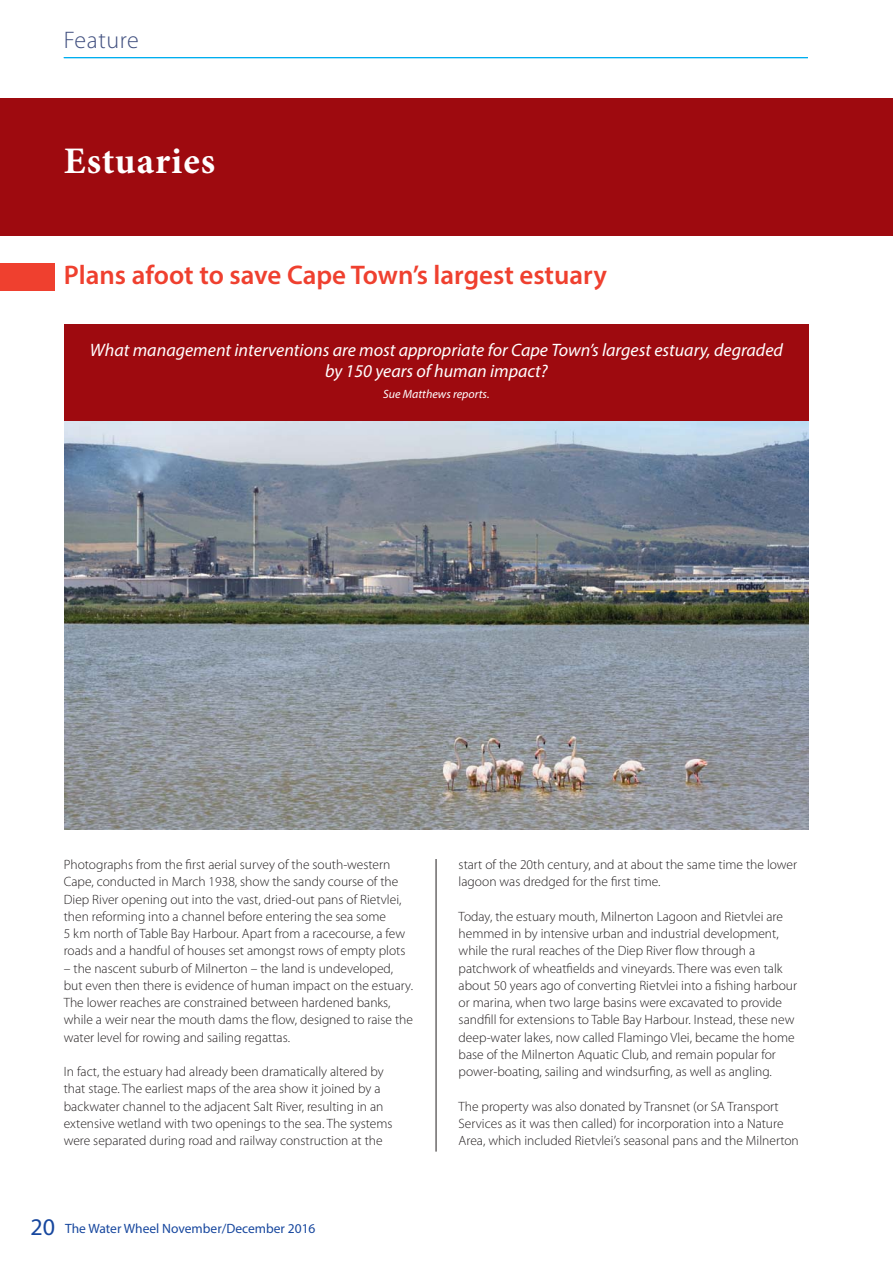
<style>
.page{position:relative;width:893px;height:1263px;background:#fff}
.page>*{position:absolute;margin:0;border:0;box-sizing:border-box;transform-origin:0 0}
.t1{font:700 37.5px "Minion Pro";letter-spacing:.025em;color:#fff}
.t2{font:600 27px "Myriad Pro";color:#ef402f}
.t3{font:300 24px "Myriad Pro";letter-spacing:.025em;color:#415080}
.t4{font:italic 18px/21px "Myriad Pro";color:#fff;text-align:center}
.t5{font:300 13.5px/17.2px "Myriad Pro";color:#231f20}
.t6{font:13.5px "Myriad Pro";color:#17479e}
.t7{font:italic 12px "Myriad Pro";color:#fff}
.s1{font-size:24px}
</style>
<div class="page">
<div style="left:0;top:98px;width:893px;height:138px;background:#9e0a0f"></div>
<hr style="left:436px;top:859px;width:1px;height:292px;background:#231f20">
<div style="left:0;top:264px;width:54px;height:27px;background:#ef402f"></div>
<hr style="left:64px;top:57px;width:744px;height:1px;background:#00aeef">
<img style="left:64px;top:421px;width:744px;height:408px">
<div style="left:64px;top:325px;width:744px;height:96px;background:#9e0a0f"></div>
<h3 class="t3" style="left:64px;top:31px;width:77px">Feature</h3>
<h1 class="t1" style="left:64px;top:138px;width:153px">Estuaries</h1>
<h2 class="t2" style="left:64px;top:259px;width:545px">Plans afoot to save Cape Town’s largest estuary</h2>
<h3 class="t4" style="left:90px;top:342px;width:695px">What management interventions are most appropriate for Cape Town’s largest estuary, degraded by 150 years of human impact?</h3>
<p class="t7" style="left:383px;top:390px;width:108px">Sue Matthews reports.</p>
<p class="t5" style="left:64px;top:857px;width:343px">Photographs from the first aerial survey of the south-western Cape, conducted in March 1938, show the sandy course of the Diep River opening out into the vast, dried-out pans of Rietvlei, then reforming into a channel before entering the sea some<br>5 km north of Table Bay Harbour. Apart from a racecourse, a few roads and a handful of houses set amongst rows of empty plots</p>
<p class="t5" style="left:64px;top:961px;width:351px">– the nascent suburb of Milnerton – the land is undeveloped, but even then there is evidence of human impact on the estuary.<br>The lower reaches are constrained between hardened banks, while a weir near the mouth dams the flow, designed to raise the water level for rowing and sailing regattas.</p>
<p class="t5" style="left:64px;top:1064px;width:330px">In fact, the estuary had already been dramatically altered by that stage. The earliest maps of the area show it joined by a backwater channel to the adjacent Salt River, resulting in an extensive wetland with two openings to the sea. The systems were separated during road and railway construction at the</p>
<p class="t6" style="left:30px;top:1220px;width:287px"><span class="s1">20</span> The Water Wheel November/December 2016</p>
<p class="t5" style="left:459px;top:857px;width:340px">start of the 20th century, and at about the same time the lower lagoon was dredged for the first time.</p>
<p class="t5" style="left:459px;top:909px;width:340px">Today, the estuary mouth, Milnerton Lagoon and Rietvlei are hemmed in by intensive urban and industrial development, while the rural reaches of the Diep River flow through a patchwork of wheatfields and vineyards. There was even talk about 50 years ago of converting Rietvlei into a fishing harbour or marina, when two large basins were excavated to provide sandfill for extensions to Table Bay Harbour. Instead, these new deep-water lakes, now called Flamingo Vlei, became the home base of the Milnerton Aquatic Club, and remain popular for power-boating, sailing and windsurfing, as well as angling.</p>
<p class="t5" style="left:459px;top:1099px;width:342px">The property was also donated by Transnet (or SA Transport<br>Services as it was then called) for incorporation into a Nature<br>Area, which included Rietvlei’s seasonal pans and the Milnerton</p>
</div>
